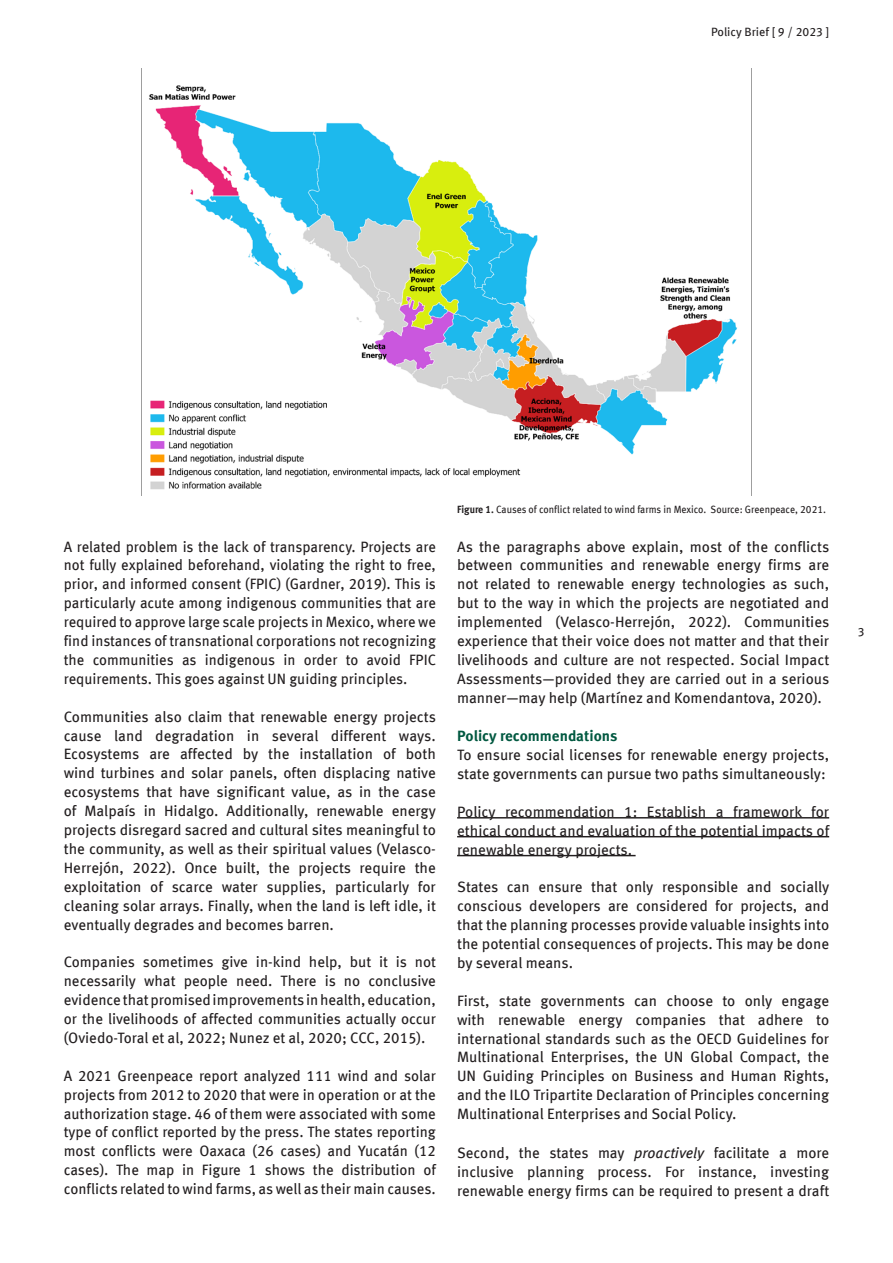
<style>
.page{position:relative;width:893px;height:1263px;background:#fff}
.page>*{position:absolute;margin:0;border:0;box-sizing:border-box;transform-origin:0 0}
.Mengdetekst{font:15px/18.9px "Meta Offc Pro";color:#231f20;text-align:justify}
.Mellomtittel{font:700 15px "Meta Offc Pro";color:#005840}
.t1{font:12px "Meta Offc Pro";color:#231f20}
.Mengdetekst-2{font:10.5px "Meta Offc Pro";color:#231f20;scale:.93 1}
.s1{font-weight:700}
.s2{font-style:italic}
</style>
<div class="page">
<hr style="left:457px;top:817px;width:372px;height:1px;background:#231f20">
<hr style="left:457px;top:836px;width:372px;height:1px;background:#231f20">
<hr style="left:457px;top:855px;width:179px;height:1px;background:#231f20">
<img style="left:141px;top:69px;width:611px;height:426px">
<p class="t1" style="left:711px;top:23px;width:120px">Policy Brief [ 9 / 2023 ]</p>
<p class="Mengdetekst" style="left:64px;top:536px;width:374px">A related problem is the lack of transparency. Projects are not fully explained beforehand, violating the right to free, prior, and informed consent (FPIC) (Gardner, 2019). This is particularly acute among indigenous communities that are required to approve large scale projects in Mexico, where we find instances of transnational corporations not recognizing the communities as indigenous in order to avoid FPIC requirements. This goes against UN guiding principles.</p>
<p class="Mengdetekst" style="left:64px;top:706px;width:374px">Communities also claim that renewable energy projects cause land degradation in several different ways.<br>Ecosystems are affected by the installation of both wind turbines and solar panels, often displacing native ecosystems that have significant value, as in the case of Malpaís in Hidalgo. Additionally, renewable energy projects disregard sacred and cultural sites meaningful to the community, as well as their spiritual values (Velasco-Herrejón, 2022). Once built, the projects require the exploitation of scarce water supplies, particularly for cleaning solar arrays. Finally, when the land is left idle, it eventually degrades and becomes barren.</p>
<p class="Mengdetekst" style="left:64px;top:952px;width:374px">Companies sometimes give in-kind help, but it is not necessarily what people need. There is no conclusive evidence that promised improvements in health, education, or the livelihoods of affected communities actually occur (Oviedo-Toral et al, 2022; Nunez et al, 2020; CCC, 2015).</p>
<p class="Mengdetekst" style="left:64px;top:1065px;width:374px">A 2021 Greenpeace report analyzed 111 wind and solar projects from 2012 to 2020 that were in operation or at the authorization stage. 46 of them were associated with some type of conflict reported by the press. The states reporting most conflicts were Oaxaca (26 cases) and Yucatán (12 cases). The map in Figure 1 shows the distribution of conflicts related to wind farms, as well as their main causes.</p>
<p class="Mengdetekst-2" style="left:457px;top:502px;width:398px"><span class="s1">Figure 1.</span> Causes of conflict related to wind farms in Mexico. Source: Greenpeace, 2021.</p>
<p class="Mengdetekst" style="left:457px;top:536px;width:374px">As the paragraphs above explain, most of the conflicts between communities and renewable energy firms are not related to renewable energy technologies as such, but to the way in which the projects are negotiated and implemented (Velasco-Herrejón, 2022). Communities experience that their voice does not matter and that their livelihoods and culture are not respected. Social Impact Assessments—provided they are carried out in a serious manner—may help (Martínez and Komendantova, 2020).</p>
<p class="Mellomtittel" style="left:457px;top:724px;width:162px">Policy recommendations</p>
<p class="Mengdetekst" style="left:457px;top:744px;width:374px">To ensure social licenses for renewable energy projects, state governments can pursue two paths simultaneously:</p>
<p class="Mengdetekst" style="left:457px;top:801px;width:374px">Policy recommendation 1: Establish a framework for ethical conduct and evaluation of the potential impacts of renewable energy projects.</p>
<p class="Mengdetekst" style="left:457px;top:877px;width:374px">States can ensure that only responsible and socially conscious developers are considered for projects, and that the planning processes provide valuable insights into the potential consequences of projects. This may be done by several means.</p>
<p class="Mengdetekst" style="left:457px;top:990px;width:374px">First, state governments can choose to only engage with renewable energy companies that adhere to international standards such as the OECD Guidelines for Multinational Enterprises, the UN Global Compact, the UN Guiding Principles on Business and Human Rights, and the ILO Tripartite Declaration of Principles concerning Multinational Enterprises and Social Policy.</p>
<p class="Mengdetekst" style="left:457px;top:1142px;width:374px">Second, the states may <span class="s2">proactively</span> facilitate a more inclusive planning process. For instance, investing renewable energy firms can be required to present a draft</p>
<p class="t1" style="left:858px;top:623px;width:8px">3</p>
</div>
